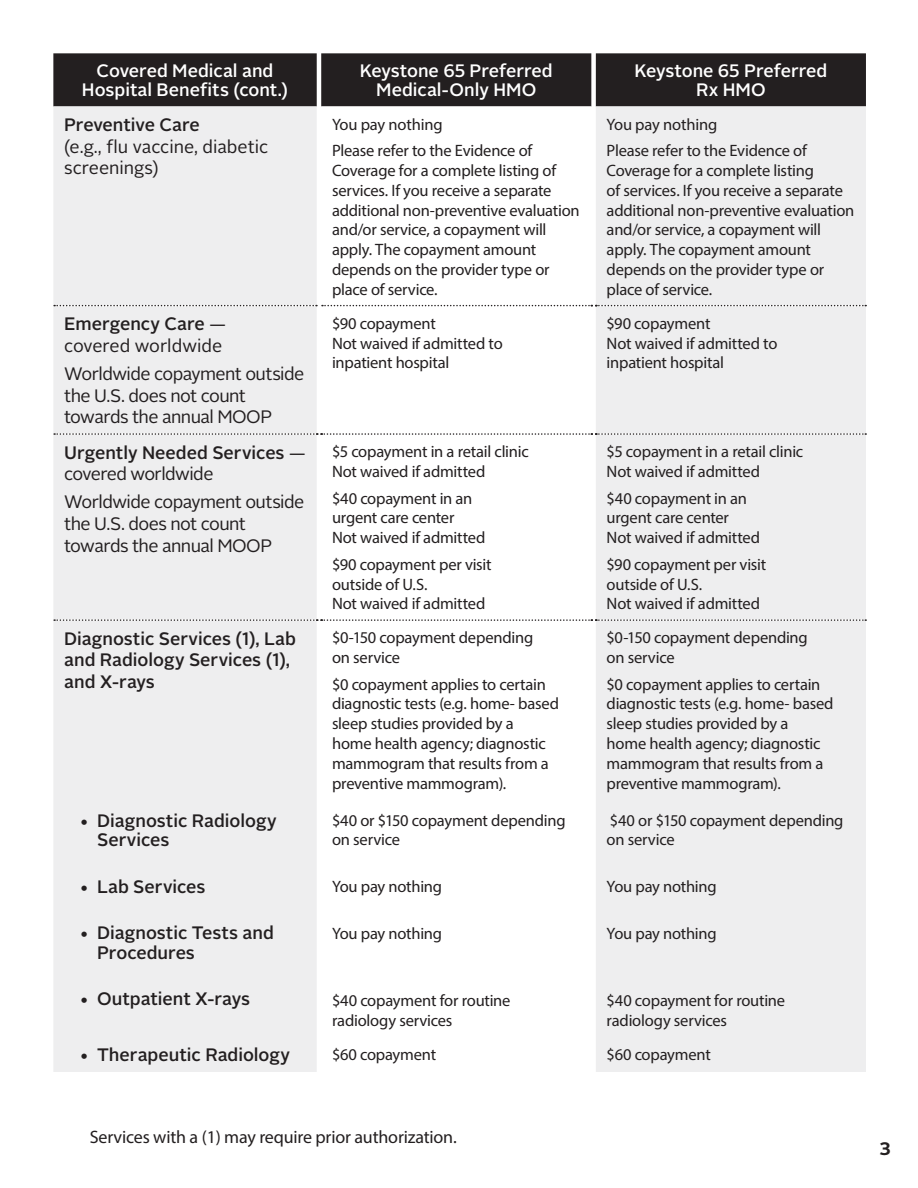
<style>
.page{position:relative;width:918px;height:1188px;background:#fff}
.page>*{position:absolute;margin:0;border:0;box-sizing:border-box;transform-origin:0 0}
.t1{font:500 18px/21.6px "Alright Sans";color:#231f20}
.t2{font:18px/21.6px "Alright Sans";letter-spacing:-.03em;color:#231f20}
.t3{font:500 18px/19.5px "Alright Sans";color:#fff;text-align:center}
.t4{font:18px/21.6px "Alright Sans";color:#231f20}
.t5{font:18px "Myriad Pro";letter-spacing:-.01em;color:#231f20}
.t6{font:700 18px "Alright Sans";color:#231f20}
.BODY{font:16.5px/19.8px "Myriad Pro";letter-spacing:-.01em;color:#231f20}
.s1{font-weight:500}
.s2{font-weight:400}
</style>
<div class="page">
<div style="left:53px;top:53px;width:813px;height:53px;background:#231f20"></div>
<div style="left:53px;top:106px;width:813px;height:966px;background:#eeeeef"></div>
<svg style="left:321px;top:106px;width:270px;height:966px"></svg>
<div style="left:321px;top:620px;width:270px;height:182px;background:#fff"></div>
<svg style="left:54px;top:305px;width:812px;height:1px"></svg>
<svg style="left:54px;top:433px;width:812px;height:2px"></svg>
<svg style="left:54px;top:619px;width:812px;height:2px"></svg>
<p class="t3" style="left:82px;top:61px;width:208px">Covered Medical and<br>Hospital Benefits (cont.)</p>
<p class="t3" style="left:360px;top:61px;width:194px">Keystone 65 Preferred</p>
<p class="t3" style="left:376px;top:81px;width:162px">Medical-Only HMO</p>
<p class="t4" style="left:64px;top:114px;width:206px"><span class="s1">Preventive Care<br></span>(e.g., flu vaccine, diabetic screenings)</p>
<p class="BODY" style="left:332px;top:114px;width:112px">You pay nothing</p>
<p class="BODY" style="left:332px;top:140px;width:249px">Please refer to the Evidence of<br>Coverage for a complete listing of services. If you receive a separate additional non-preventive evaluation and/or service, a copayment will apply. The copayment amount depends on the provider type or place of service.</p>
<p class="t3" style="left:634px;top:61px;width:194px">Keystone 65 Preferred</p>
<p class="t3" style="left:696px;top:81px;width:71px">Rx HMO</p>
<p class="BODY" style="left:606px;top:114px;width:112px">You pay nothing</p>
<p class="BODY" style="left:606px;top:140px;width:249px">Please refer to the Evidence of<br>Coverage for a complete listing<br>of services. If you receive a separate additional non-preventive evaluation and/or service, a copayment will apply. The copayment amount depends on the provider type or place of service.</p>
<p class="t4" style="left:64px;top:313px;width:163px"><span class="s1">Emergency Care</span> — covered worldwide</p>
<p class="t2" style="left:64px;top:363px;width:242px">Worldwide copayment outside the U.S. does not count towards the annual MOOP</p>
<p class="t1" style="left:64px;top:442px;width:243px">Urgently Needed Services <span class="s2">— covered worldwide</span></p>
<p class="t2" style="left:64px;top:492px;width:242px">Worldwide copayment outside the U.S. does not count towards the annual MOOP</p>
<p class="BODY" style="left:332px;top:313px;width:172px">$90 copayment<br>Not waived if admitted to inpatient hospital</p>
<p class="BODY" style="left:606px;top:313px;width:172px">$90 copayment<br>Not waived if admitted to inpatient hospital</p>
<p class="BODY" style="left:332px;top:441px;width:198px">$5 copayment in a retail clinic<br>Not waived if admitted</p>
<p class="BODY" style="left:332px;top:488px;width:155px">$40 copayment in an urgent care center<br>Not waived if admitted</p>
<p class="BODY" style="left:332px;top:554px;width:161px">$90 copayment per visit outside of U.S.<br>Not waived if admitted</p>
<p class="BODY" style="left:606px;top:441px;width:198px">$5 copayment in a retail clinic<br>Not waived if admitted</p>
<p class="BODY" style="left:606px;top:488px;width:155px">$40 copayment in an urgent care center<br>Not waived if admitted</p>
<p class="BODY" style="left:606px;top:554px;width:161px">$90 copayment per visit outside of U.S.<br>Not waived if admitted</p>
<p class="t1" style="left:64px;top:628px;width:233px">Diagnostic Services (1), Lab and Radiology Services (1), and X-rays</p>
<p class="BODY" style="left:332px;top:628px;width:203px">$0-150 copayment depending on service</p>
<p class="BODY" style="left:332px;top:674px;width:228px">$0 copayment applies to certain diagnostic tests (e.g. home- based sleep studies provided by a<br>home health agency; diagnostic mammogram that results from a preventive mammogram).</p>
<p class="t1" style="left:97px;top:811px;width:181px;line-height:19.5px;text-indent:-18px">• Diagnostic Radiology<br>Services</p>
<p class="t1" style="left:79px;top:876px;width:128px">• Lab Services</p>
<p class="t1" style="left:97px;top:924px;width:178px;line-height:19.5px;text-indent:-18px">• Diagnostic Tests and<br>Procedures</p>
<p class="t1" style="left:79px;top:988px;width:172px">• Outpatient X-rays</p>
<p class="BODY" style="left:332px;top:810px;width:235px">$40 or $150 copayment depending on service</p>
<p class="BODY" style="left:332px;top:876px;width:112px">You pay nothing</p>
<p class="BODY" style="left:332px;top:923px;width:112px">You pay nothing</p>
<p class="BODY" style="left:332px;top:990px;width:180px">$40 copayment for routine radiology services</p>
<p class="BODY" style="left:606px;top:628px;width:203px">$0-150 copayment depending on service</p>
<p class="BODY" style="left:606px;top:674px;width:228px">$0 copayment applies to certain diagnostic tests (e.g. home- based sleep studies provided by a<br>home health agency; diagnostic mammogram that results from a preventive mammogram).</p>
<p class="BODY" style="left:606px;top:810px;width:238px">$40 or $150 copayment depending on service</p>
<p class="BODY" style="left:606px;top:876px;width:112px">You pay nothing</p>
<p class="BODY" style="left:606px;top:923px;width:112px">You pay nothing</p>
<p class="BODY" style="left:606px;top:990px;width:180px">$40 copayment for routine radiology services</p>
<p class="t1" style="left:79px;top:1044px;width:212px">• Therapeutic Radiology</p>
<p class="BODY" style="left:332px;top:1044px;width:106px">$60 copayment</p>
<p class="BODY" style="left:606px;top:1044px;width:106px">$60 copayment</p>
<p class="t5" style="left:90px;top:1126px;width:368px">Services with a (1) may require prior authorization.</p>
<p class="t6" style="left:879px;top:1136px;width:13px">3</p>
</div>
